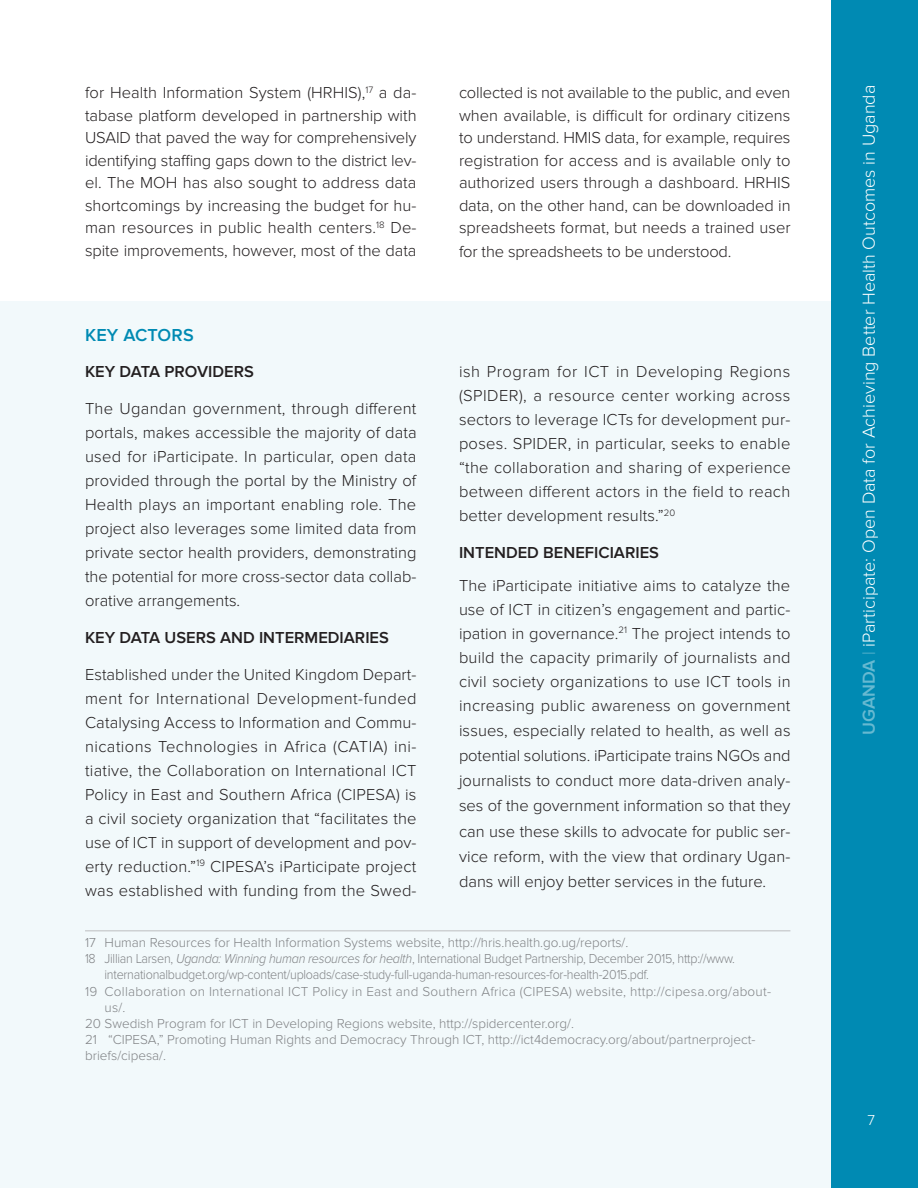
<style>
.page{position:relative;width:918px;height:1188px;background:#fff}
.page>*{position:absolute;margin:0;border:0;box-sizing:border-box;transform-origin:0 0}
.t1{font:300 18px "Proxima Nova";color:#fff}
.t2{font:600 18px "Proxima Nova";letter-spacing:.01em;color:#008ab3}
.t3{font:300 16.5px/24px "Proxima Nova";color:#231f20;text-align:justify}
.t4{font:600 16.5px "Proxima Nova";color:#231f20}
.t5{font:300 15px "Proxima Nova";color:#fff}
.e-footnote-text{font:300 13.5px/16.2px "Proxima Nova";color:#808285}
.e-footnote-text-2{font:300 13.5px/16.2px "Proxima Nova";letter-spacing:-.02em;color:#808285;scale:.93 1}
.e-footnote-text-3{font:300 13.5px/16.2px "Proxima Nova";letter-spacing:.02em;color:#808285}
.s1{font-style:italic}
.s2{font-weight:600;color:#66b9d1}
.s3{color:#66b9d1}
</style>
<div class="page">
<div style="left:0;top:301px;width:832px;height:887px;background:#f2f9fb"></div>
<div style="left:832px;top:0;width:86px;height:1188px;background:#008ab3"></div>
<hr style="left:85px;top:930px;width:705px;height:1px;background:#bcbdc0">
<p class="t3" style="left:85px;top:82px;width:333px;line-height:22.5px">for Health Information System (HRHIS),<sup>17</sup> a da&shy;tabase platform developed in partnership with USAID that paved the way for comprehensively identifying staffing gaps down to the district lev&shy;el. The MOH has also sought to address data shortcomings by increasing the budget for hu&shy;man resources in public health centers.<sup>18</sup> De&shy;spite improvements, however, most of the data</p>
<p class="t2" style="left:85px;top:324px;width:110px">KEY ACTORS</p>
<p class="t4" style="left:85px;top:362px;width:170px">KEY DATA PROVIDERS</p>
<p class="t3" style="left:85px;top:397px;width:333px">The Ugandan government, through different portals, makes accessible the majority of data used for iParticipate. In particular, open data provided through the portal by the Ministry of Health plays an important enabling role. The project also leverages some limited data from private sector health providers, demonstrating the potential for more cross-sector data collab&shy;orative arrangements.</p>
<p class="t4" style="left:85px;top:628px;width:305px">KEY DATA USERS AND INTERMEDIARIES</p>
<p class="t3" style="left:85px;top:662px;width:333px">Established under the United Kingdom Depart&shy;ment for International Development-funded Catalysing Access to Information and Commu&shy;nications Technologies in Africa (CATIA) ini&shy;tiative, the Collaboration on International ICT Policy in East and Southern Africa (CIPESA) is a civil society organization that “facilitates the use of ICT in support of development and pov&shy;erty reduction.”<sup>19</sup> CIPESA’s iParticipate project was established with funding from the Swed-</p>
<p class="t3" style="left:459px;top:82px;width:333px;line-height:22.5px">collected is not available to the public, and even when available, is difficult for ordinary citizens to understand. HMIS data, for example, requires registration for access and is available only to authorized users through a dashboard. HRHIS data, on the other hand, can be downloaded in spreadsheets format, but needs a trained user</p>
<p class="t3" style="left:459px;top:240px;width:274px">for the spreadsheets to be understood.</p>
<p class="t3" style="left:459px;top:360px;width:333px">ish Program for ICT in Developing Regions (SPIDER), a resource center working across sectors to leverage ICTs for development pur&shy;poses. SPIDER, in particular, seeks to enable “the collaboration and sharing of experience between different actors in the field to reach better development results.”<sup>20</sup></p>
<p class="t4" style="left:459px;top:543px;width:202px">INTENDED BENEFICIARIES</p>
<p class="t3" style="left:459px;top:573px;width:333px;line-height:24.8px">The iParticipate initiative aims to catalyze the use of ICT in citizen’s engagement and partic&shy;ipation in governance.<sup>21</sup> The project intends to build the capacity primarily of journalists and civil society organizations to use ICT tools in increasing public awareness on government issues, especially related to health, as well as potential solutions. iParticipate trains NGOs and journalists to conduct more data-driven analy&shy;ses of the government information so that they can use these skills to advocate for public ser&shy;vice reform, with the view that ordinary Ugan&shy;dans will enjoy better services in the future.</p>
<p class="e-footnote-text" style="left:85px;top:935px;width:545px">17 Human Resources for Health Information Systems website, http://hris.health.go.ug/reports/.</p>
<p class="e-footnote-text-2" style="left:105px;top:951px;width:679px;text-indent:-20px">18 Jillian Larsen, <span class="s1">Uganda: Winning human resources for health</span>, International Budget Partnership, December 2015, http://www. internationalbudget.org/wp-content/uploads/case-study-full-uganda-human-resources-for-health-2015.pdf.</p>
<p class="e-footnote-text-3" style="left:105px;top:983px;width:668px;text-indent:-20px">19 Collaboration on International ICT Policy in East and Southern Africa (CIPESA) website, http://cipesa.org/about&shy;us/.</p>
<p class="e-footnote-text" style="left:85px;top:1016px;width:490px">20 Swedish Program for ICT in Developing Regions website, http://spidercenter.org/.</p>
<p class="e-footnote-text" style="left:85px;top:1032px;width:672px">21 “CIPESA,” Promoting Human Rights and Democracy Through ICT, http://ict4democracy.org/about/partnerproject&shy;briefs/cipesa/.</p>
<p class="t1" style="left:859px;top:735px;width:651px;rotate:-90deg"><span class="s2">UGANDA</span> <span class="s3">|</span> iParticipate: Open Data for Achieving Better Health Outcomes in Uganda</p>
<p class="t5" style="left:867px;top:1111px;width:9px">7</p>
</div>
